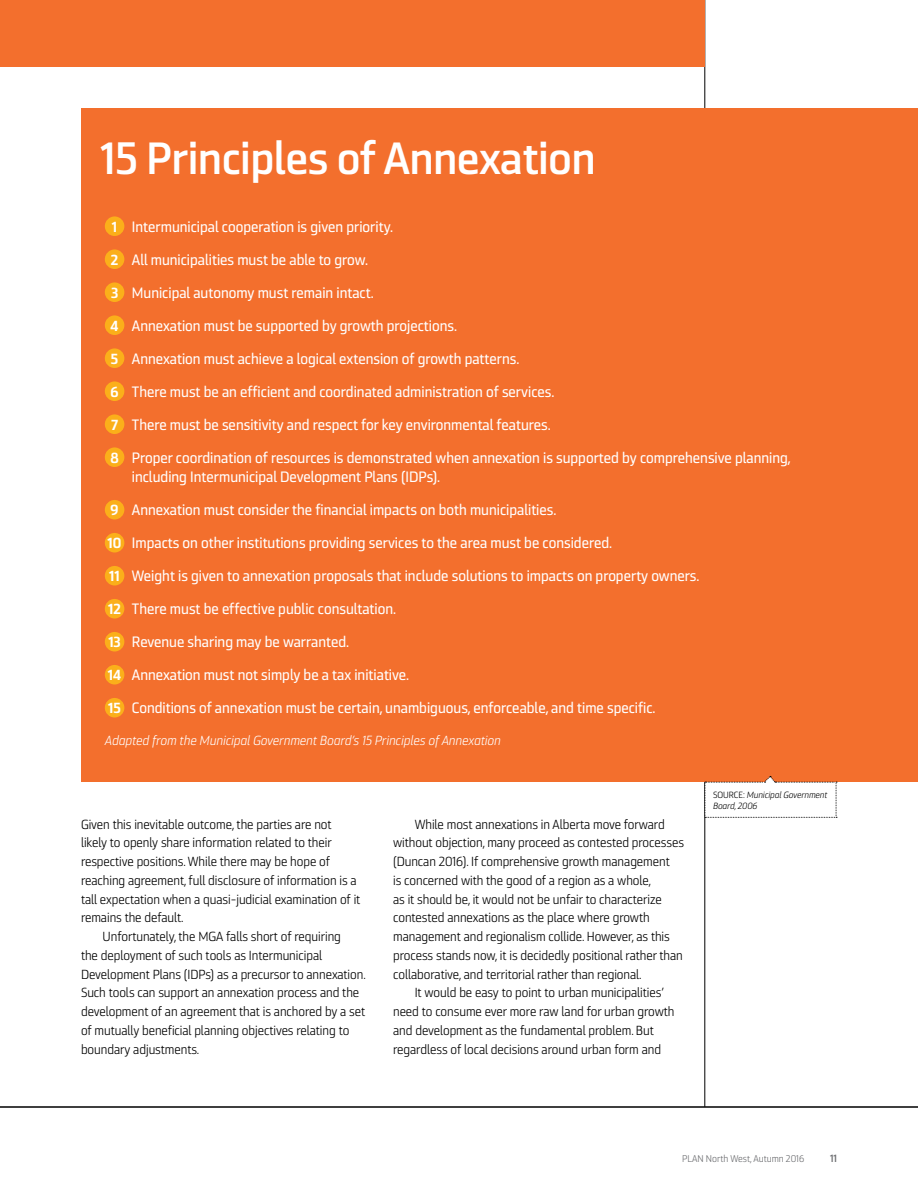
<style>
.page{position:relative;width:918px;height:1188px;background:#fff}
.page>*{position:absolute;margin:0;border:0;box-sizing:border-box;transform-origin:0 0}
.t1{font:45px "Ranelte Nor Dem";color:#fff}
.t2{font:15px/19.5px "Ranelte Nor Med";color:#fff}
.t3{font:13.2px/18.8px "Ranelte Nor Boo";letter-spacing:-.005em;color:#000}
.t4{font:13.2px "Ranelte Nor Boo It";color:#fff}
.t5{font:10.5px "Ranelte Nor Dem";color:#6d6e71}
.t6{font:9.75px "Ranelte Nor Boo";color:#6d6e71}
.t7{font:9px/11.2px "Ranelte Nor Boo It";color:#000}
.s1{font-family:"Ranelte Nor Bol";font-size:14.55px}
.s2{font-family:"Ranelte Nor Boo"}
</style>
<div class="page">
<hr style="left:705px;top:0;width:1px;height:1107px;background:#000">
<div style="left:81px;top:108px;width:837px;height:674px;background:#f36f2d"></div>
<div style="left:105px;top:216px;width:19px;height:20px;background:#fbaf1a;border-radius:50%"></div>
<div style="left:105px;top:249px;width:19px;height:20px;background:#fbaf1a;border-radius:50%"></div>
<div style="left:105px;top:282px;width:19px;height:20px;background:#fbaf1a;border-radius:50%"></div>
<div style="left:105px;top:315px;width:19px;height:20px;background:#fbaf1a;border-radius:50%"></div>
<div style="left:105px;top:348px;width:19px;height:20px;background:#fbaf1a;border-radius:50%"></div>
<div style="left:105px;top:381px;width:19px;height:20px;background:#fbaf1a;border-radius:50%"></div>
<div style="left:105px;top:414px;width:19px;height:20px;background:#fbaf1a;border-radius:50%"></div>
<div style="left:105px;top:447px;width:19px;height:20px;background:#fbaf1a;border-radius:50%"></div>
<div style="left:105px;top:500px;width:19px;height:20px;background:#fbaf1a;border-radius:50%"></div>
<div style="left:105px;top:533px;width:19px;height:20px;background:#fbaf1a;border-radius:50%"></div>
<div style="left:105px;top:566px;width:19px;height:20px;background:#fbaf1a;border-radius:50%"></div>
<div style="left:105px;top:599px;width:19px;height:20px;background:#fbaf1a;border-radius:50%"></div>
<div style="left:105px;top:632px;width:19px;height:20px;background:#fbaf1a;border-radius:50%"></div>
<div style="left:105px;top:665px;width:19px;height:20px;background:#fbaf1a;border-radius:50%"></div>
<div style="left:105px;top:698px;width:19px;height:20px;background:#fbaf1a;border-radius:50%"></div>
<hr style="left:0;top:1107px;width:918px;height:1px;background:#000">
<div style="left:0;top:0;width:705px;height:66px;background:#f36f2d"></div>
<svg style="left:705px;top:776px;width:132px;height:42px"></svg>
<h1 class="t1" style="left:100px;top:131px;width:497px">15 Principles of Annexation</h1>
<p class="t2" style="left:112px;top:217px;width:283px"><span class="s1">1</span> Intermunicipal cooperation is given priority.</p>
<p class="t2" style="left:111px;top:250px;width:259px"><span class="s1">2</span> All municipalities must be able to grow.</p>
<p class="t2" style="left:111px;top:283px;width:264px"><span class="s1">3</span> Municipal autonomy must remain intact.</p>
<p class="t2" style="left:111px;top:316px;width:348px"><span class="s1">4</span> Annexation must be supported by growth projections.</p>
<p class="t2" style="left:111px;top:349px;width:410px"><span class="s1">5</span> Annexation must achieve a logical extension of growth patterns.</p>
<p class="t2" style="left:111px;top:382px;width:445px"><span class="s1">6</span> There must be an efficient and coordinated administration of services.</p>
<p class="t2" style="left:111px;top:415px;width:441px"><span class="s1">7</span> There must be sensitivity and respect for key environmental features.</p>
<p class="t2" style="left:132px;top:448px;width:661px;text-indent:-21px"><span class="s1">8</span> Proper coordination of resources is demonstrated when annexation is supported by comprehensive planning, including Intermunicipal Development Plans (IDPs).</p>
<p class="t2" style="left:111px;top:500px;width:447px"><span class="s1">9</span> Annexation must consider the financial impacts on both municipalities.</p>
<p class="t2" style="left:108px;top:533px;width:506px"><span class="s1">10</span> Impacts on other institutions providing services to the area must be considered.</p>
<p class="t2" style="left:109px;top:566px;width:592px"><span class="s1">11</span> Weight is given to annexation proposals that include solutions to impacts on property owners.</p>
<p class="t2" style="left:108px;top:599px;width:289px"><span class="s1">12</span> There must be effective public consultation.</p>
<p class="t2" style="left:108px;top:632px;width:242px"><span class="s1">13</span> Revenue sharing may be warranted.</p>
<p class="t2" style="left:108px;top:665px;width:303px"><span class="s1">14</span> Annexation must not simply be a tax initiative.</p>
<p class="t2" style="left:108px;top:698px;width:549px"><span class="s1">15</span> Conditions of annexation must be certain, unambiguous, enforceable, and time specific.</p>
<p class="t4" style="left:105px;top:733px;width:398px">Adapted from the Municipal Government Board’s 15 Principles of Annexation</p>
<p class="t3" style="left:81px;top:815px;width:281px">Given this inevitable outcome, the parties are not likely to openly share information related to their respective positions. While there may be hope of reaching agreement, full disclosure of information is a tall expectation when a quasi-judicial examination of it remains the default.</p>
<p class="t3" style="left:81px;top:927px;width:286px;text-indent:22px">Unfortunately, the MGA falls short of requiring<br>the deployment of such tools as Intermunicipal Development Plans (IDPs) as a precursor to annexation.<br>Such tools can support an annexation process and the development of an agreement that is anchored by a set of mutually beneficial planning objectives relating to boundary adjustments.</p>
<p class="t3" style="left:415px;top:815px;width:252px">While most annexations in Alberta move forward</p>
<p class="t3" style="left:393px;top:834px;width:292px">without objection, many proceed as contested processes</p>
<p class="t3" style="left:393px;top:852px;width:278px">(Duncan 2016). If comprehensive growth management</p>
<p class="t3" style="left:393px;top:871px;width:260px">is concerned with the good of a region as a whole,</p>
<p class="t3" style="left:393px;top:890px;width:270px">as it should be, it would not be unfair to characterize</p>
<p class="t3" style="left:393px;top:909px;width:258px">contested annexations as the place where growth</p>
<p class="t3" style="left:393px;top:927px;width:278px">management and regionalism collide. However, as this</p>
<p class="t3" style="left:393px;top:946px;width:291px">process stands now, it is decidedly positional rather than</p>
<p class="t3" style="left:393px;top:965px;width:250px">collaborative, and territorial rather than regional.</p>
<p class="t3" style="left:415px;top:984px;width:251px">It would be easy to point to urban municipalities’</p>
<p class="t3" style="left:393px;top:1002px;width:283px">need to consume ever more raw land for urban growth</p>
<p class="t3" style="left:393px;top:1021px;width:262px">and development as the fundamental problem. But</p>
<p class="t3" style="left:393px;top:1040px;width:270px">regardless of local decisions around urban form and</p>
<p class="t7" style="left:713px;top:789px;width:116px"><span class="s2">SOURCE:</span> Municipal Government<br>Board, 2006</p>
<p class="t6" style="left:682px;top:1153px;width:123px">PLAN North West, Autumn 2016</p>
<p class="t5" style="left:830px;top:1152px;width:8px">11</p>
</div>
